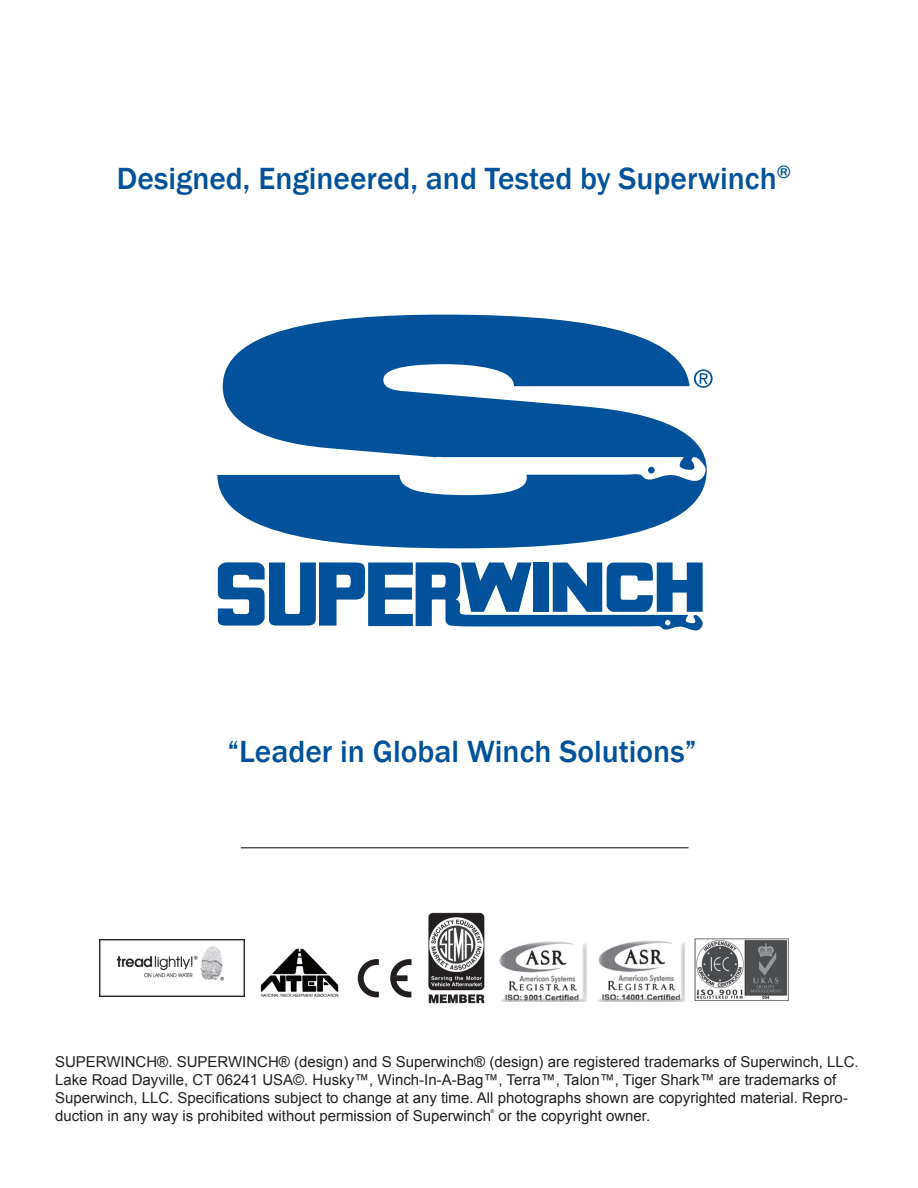
<style>
.page{position:relative;width:918px;height:1188px;background:#fff}
.page>*{position:absolute;margin:0;border:0;box-sizing:border-box;transform-origin:0 0}
.t1{font:500 31.5px "Franklin Gothic";color:#01529a}
.t2{font:15px/18px "Arial";color:#231f20}
.t3{font:5.25px "Arial";color:#231f20}
</style>
<div class="page">
<svg style="left:707px;top:370px;width:6px;height:17px"></svg>
<svg style="left:217px;top:315px;width:490px;height:233px;fill:#01529a"></svg>
<div style="left:648px;top:467px;width:7px;height:6px;background:#01529a;border-radius:50%"></div>
<svg style="left:358px;top:959px;width:54px;height:38px"></svg>
<img style="left:260px;top:948px;width:79px;height:49px">
<img style="left:100px;top:939px;width:145px;height:57px">
<hr style="left:241px;top:847px;width:447px;height:1px;background:#231f20">
<img style="left:428px;top:912px;width:57px;height:92px">
<img style="left:499px;top:941px;width:87px;height:61px">
<img style="left:598px;top:940px;width:86px;height:61px">
<img style="left:694px;top:938px;width:95px;height:62px">
<svg style="left:218px;top:562px;width:485px;height:69px"></svg>
<h1 class="t1" style="left:117px;top:159px;width:676px">Designed, Engineered, and Tested by Superwinch<sup>®</sup></h1>
<h1 class="t1" style="left:227px;top:732px;width:471px">“Leader in Global Winch Solutions”</h1>
<p class="t2" style="left:55px;top:1052px;width:805px">SUPERWINCH®. SUPERWINCH® (design) and S Superwinch® (design) are registered trademarks of Superwinch, LLC.<br>Lake Road Dayville, CT 06241 USA©. Husky™, Winch-In-A-Bag™, Terra™, Talon™, Tiger Shark™ are trademarks of Superwinch, LLC. Specifications subject to change at any time. All photographs shown are copyrighted material. Repro&shy;duction in any way is prohibited without permission of Superwinch</p>
<p class="t3" style="left:491px;top:1108px;width:5px">®</p>
<p class="t2" style="left:499px;top:1106px;width:153px">or the copyright owner.</p>
</div>
